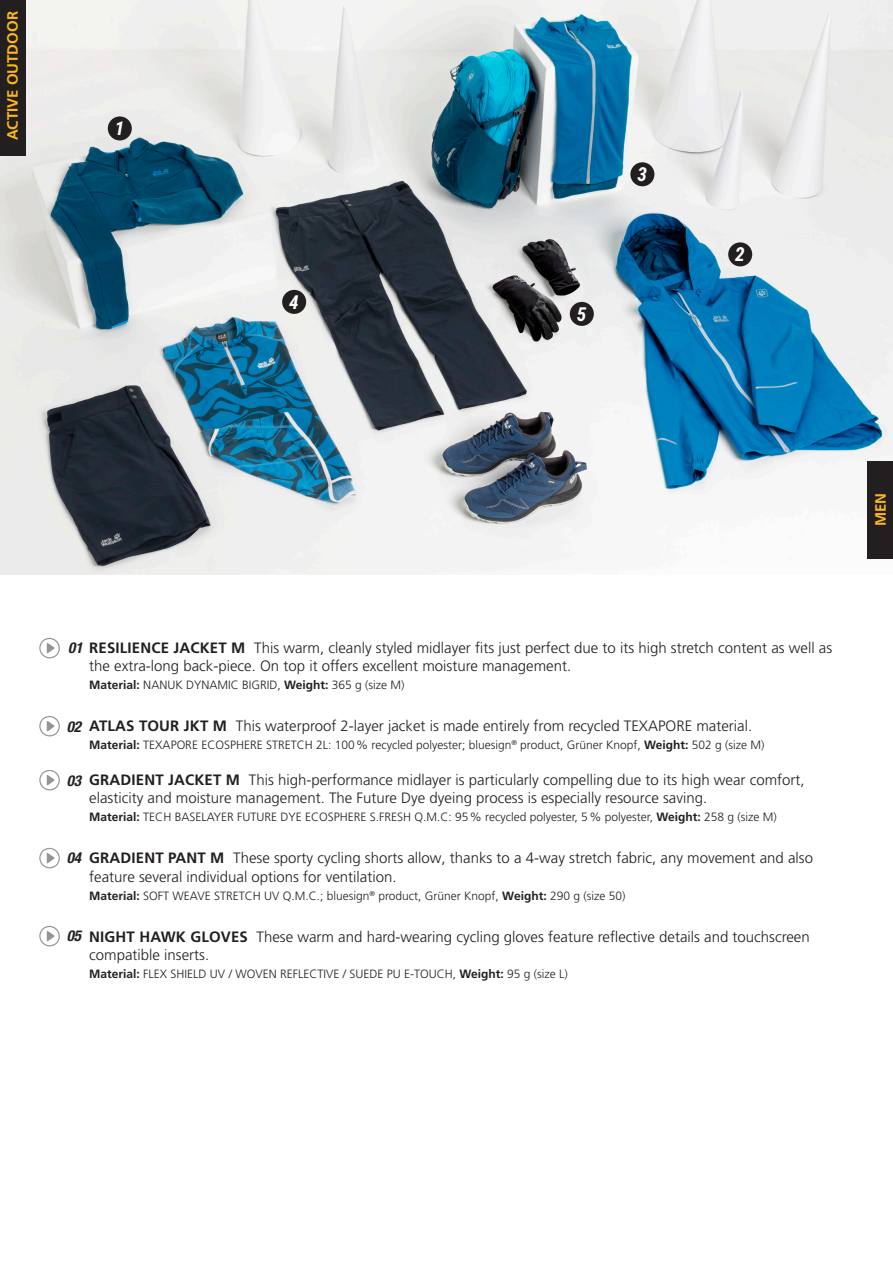
<style>
.page{position:relative;width:893px;height:1263px;background:#fff}
.page>*{position:absolute;margin:0;border:0;box-sizing:border-box;transform-origin:0 0}
.t1{font:italic 700 19.2px "Roboto Condensed";color:#fff}
.t2{font:300 15px/18px "Frutiger LT Pro";color:#231f20}
.t3{font:700 15px "Frutiger LT Pro";color:#fcb814}
.t4{font:italic 700 condensed 15px "Helvetica Neue LT Pro";color:#231f20}
.t5{font:300 12px "Frutiger LT Pro";color:#231f20}
.s1{font-family:"Helvetica Neue LT Pro";font-weight:700;font-style:italic;font-stretch:condensed}
.s2{font-weight:700}
</style>
<div class="page">
<img style="left:0;top:0;width:893px;height:574px">
<div style="left:0;top:0;width:26px;height:156px;background:#231f20"></div>
<div style="left:867px;top:461px;width:26px;height:98px;background:#231f20"></div>
<svg style="left:39px;top:638px;width:21px;height:20px"></svg>
<svg style="left:39px;top:926px;width:21px;height:20px"></svg>
<svg style="left:39px;top:848px;width:21px;height:20px"></svg>
<svg style="left:39px;top:770px;width:21px;height:20px"></svg>
<svg style="left:39px;top:716px;width:21px;height:20px"></svg>
<div style="left:108px;top:116px;width:24px;height:24px;background:#231f20;border-radius:50%"></div>
<div style="left:630px;top:162px;width:24px;height:24px;background:#231f20;border-radius:50%"></div>
<div style="left:728px;top:242px;width:24px;height:24px;background:#231f20;border-radius:50%"></div>
<div style="left:282px;top:290px;width:24px;height:24px;background:#231f20;border-radius:50%"></div>
<div style="left:570px;top:302px;width:24px;height:24px;background:#231f20;border-radius:50%"></div>
<p class="t3" style="left:4px;top:140px;width:131px;rotate:-90deg">ACTIVE OUTDOOR</p>
<p class="t1" style="left:115px;top:115px;width:11px">1</p>
<p class="t1" style="left:289px;top:288px;width:11px">4</p>
<p class="t1" style="left:577px;top:300px;width:11px">5</p>
<p class="t1" style="left:637px;top:161px;width:11px">3</p>
<p class="t1" style="left:735px;top:241px;width:11px">2</p>
<p class="t3" style="left:872px;top:526px;width:35px;rotate:-90deg">MEN</p>
<p class="t2" style="left:89px;top:639px;width:744px;text-indent:-21px"><span class="s1">01</span> <span class="s2">RESILIENCE JACKET M</span> This warm, cleanly styled midlayer fits just perfect due to its high stretch content as well as the extra-long back-piece. On top it offers excellent moisture management.</p>
<p class="t5" style="left:89px;top:678px;width:317px"><span class="s2">Material:</span> NANUK DYNAMIC BIGRID, <span class="s2">Weight:</span> 365 g (size M)</p>
<p class="t2" style="left:89px;top:717px;width:664px"><span class="s2">ATLAS TOUR JKT M</span> This waterproof 2-layer jacket is made entirely from recycled TEXAPORE material.</p>
<p class="t5" style="left:89px;top:738px;width:677px"><span class="s2">Material:</span> TEXAPORE ECOSPHERE STRETCH 2L: 100% recycled polyester; bluesign<sup>®</sup> product, Grüner Knopf, <span class="s2">Weight:</span> 502 g (size M)</p>
<p class="t2" style="left:89px;top:771px;width:717px"><span class="s2">GRADIENT JACKET M</span> This high-performance midlayer is particularly compelling due to its high wear comfort, elasticity and moisture management. The Future Dye dyeing process is especially resource saving.</p>
<p class="t5" style="left:89px;top:810px;width:689px"><span class="s2">Material:</span> TECH BASELAYER FUTURE DYE ECOSPHERE S.FRESH Q.M.C: 95% recycled polyester, 5% polyester, <span class="s2">Weight:</span> 258 g (size M)</p>
<p class="t2" style="left:89px;top:849px;width:725px"><span class="s2">GRADIENT PANT M</span> These sporty cycling shorts allow, thanks to a 4-way stretch fabric, any movement and also feature several individual options for ventilation.</p>
<p class="t5" style="left:89px;top:888px;width:538px"><span class="s2">Material:</span> SOFT WEAVE STRETCH UV Q.M.C.; bluesign<sup>®</sup> product, Grüner Knopf, <span class="s2">Weight:</span> 290 g (size 50)</p>
<p class="t2" style="left:89px;top:927px;width:722px"><span class="s2">NIGHT HAWK GLOVES</span> These warm and hard-wearing cycling gloves feature reflective details and touchscreen compatible inserts.</p>
<p class="t5" style="left:89px;top:966px;width:480px"><span class="s2">Material:</span> FLEX SHIELD UV / WOVEN REFLECTIVE / SUEDE PU E-TOUCH, <span class="s2">Weight:</span> 95 g (size L)</p>
<p class="t4" style="left:67px;top:717px;width:16px">02</p>
<p class="t4" style="left:67px;top:771px;width:16px">03</p>
<p class="t4" style="left:67px;top:849px;width:16px">04</p>
<p class="t4" style="left:67px;top:927px;width:16px">05</p>
</div>
